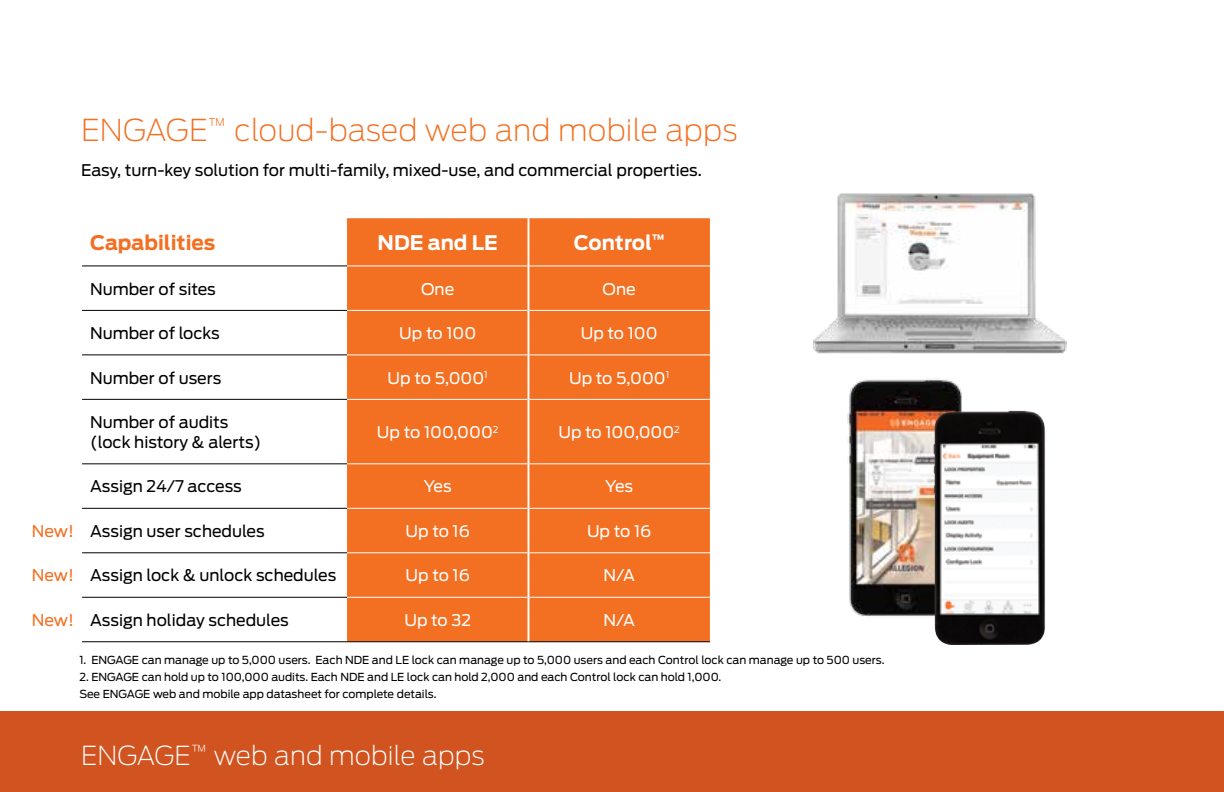
<style>
.page{position:relative;width:1224px;height:792px;background:#fff}
.page>*{position:absolute;margin:0;border:0;box-sizing:border-box;transform-origin:0 0}
.t1{font:200 30px "Antenna";letter-spacing:.005em;color:#f36f21}
.t2{font:200 26px "Antenna";letter-spacing:.005em;color:#fff}
.t3{font:700 20px "Antenna";color:#fff}
.t4{font:700 20px "Antenna";color:#f36f21}
.t5{font:16px/20px "Antenna";color:#000}
.t6{font:16px "Antenna";color:#fff}
.t7{font:11px/17px "Antenna";color:#000}
.s1{color:#f36f21}
</style>
<div class="page">
<div style="left:0;top:711px;width:1224px;height:81px;background:#d15420"></div>
<img style="left:847px;top:379px;width:115px;height:237px">
<img style="left:932px;top:410px;width:114px;height:235px">
<img style="left:813px;top:193px;width:254px;height:161px">
<div style="left:347px;top:218px;width:363px;height:423px;background:#f36f21"></div>
<hr style="left:82px;top:265px;width:265px;height:1px;background:#000">
<hr style="left:82px;top:310px;width:265px;height:1px;background:#000">
<hr style="left:82px;top:354px;width:265px;height:1px;background:#000">
<hr style="left:82px;top:399px;width:265px;height:1px;background:#000">
<hr style="left:82px;top:463px;width:265px;height:1px;background:#000">
<hr style="left:82px;top:508px;width:265px;height:1px;background:#000">
<hr style="left:82px;top:552px;width:265px;height:1px;background:#000">
<hr style="left:82px;top:597px;width:265px;height:1px;background:#000">
<hr style="left:347px;top:265px;width:180px;height:1px;background:#fff">
<hr style="left:529px;top:265px;width:181px;height:1px;background:#fff">
<hr style="left:347px;top:310px;width:180px;height:1px;background:#fff">
<hr style="left:529px;top:310px;width:181px;height:1px;background:#fff">
<hr style="left:347px;top:354px;width:180px;height:1px;background:#fff">
<hr style="left:529px;top:354px;width:181px;height:1px;background:#fff">
<hr style="left:347px;top:399px;width:180px;height:1px;background:#fff">
<hr style="left:529px;top:399px;width:181px;height:1px;background:#fff">
<hr style="left:347px;top:463px;width:180px;height:1px;background:#fff">
<hr style="left:529px;top:463px;width:181px;height:1px;background:#fff">
<hr style="left:347px;top:508px;width:180px;height:1px;background:#fff">
<hr style="left:529px;top:508px;width:181px;height:1px;background:#fff">
<hr style="left:347px;top:552px;width:180px;height:1px;background:#fff">
<hr style="left:529px;top:552px;width:181px;height:1px;background:#fff">
<hr style="left:347px;top:597px;width:180px;height:1px;background:#fff">
<hr style="left:529px;top:597px;width:181px;height:1px;background:#fff">
<hr style="left:82px;top:641px;width:265px;height:1px;background:#000">
<hr style="left:347px;top:641px;width:181px;height:1px;background:#000">
<hr style="left:528px;top:641px;width:182px;height:1px;background:#000">
<hr style="left:527px;top:218px;width:2px;height:48px;background:#fff">
<hr style="left:527px;top:266px;width:2px;height:44px;background:#fff">
<hr style="left:527px;top:310px;width:2px;height:45px;background:#fff">
<hr style="left:527px;top:355px;width:2px;height:44px;background:#fff">
<hr style="left:527px;top:399px;width:2px;height:65px;background:#fff">
<hr style="left:527px;top:464px;width:2px;height:44px;background:#fff">
<hr style="left:527px;top:508px;width:2px;height:45px;background:#fff">
<hr style="left:527px;top:553px;width:2px;height:44px;background:#fff">
<hr style="left:527px;top:597px;width:2px;height:44px;background:#fff">
<h1 class="t1" style="left:81px;top:111px;width:658px">ENGAGE<sup>™</sup> cloud-based web and mobile apps</h1>
<h3 class="t5" style="left:81px;top:160px;width:622px">Easy, turn-key solution for multi-family, mixed-use, and commercial properties.</h3>
<h3 class="t4" style="left:90px;top:229px;width:127px">Capabilities</h3>
<h3 class="t3" style="left:378px;top:229px;width:122px">NDE and LE</h3>
<h3 class="t3" style="left:574px;top:229px;width:92px">Control<sup>™</sup></h3>
<h3 class="t5" style="left:90px;top:278px;width:127px">Number of sites</h3>
<h3 class="t6" style="left:421px;top:278px;width:35px">One</h3>
<h3 class="t6" style="left:603px;top:278px;width:35px">One</h3>
<h3 class="t5" style="left:90px;top:323px;width:131px">Number of locks</h3>
<h3 class="t6" style="left:399px;top:323px;width:78px">Up to 100</h3>
<h3 class="t6" style="left:581px;top:323px;width:78px">Up to 100</h3>
<h3 class="t5" style="left:90px;top:367px;width:133px">Number of users</h3>
<h3 class="t6" style="left:388px;top:367px;width:102px">Up to 5,000<sup>1</sup></h3>
<h3 class="t6" style="left:569px;top:367px;width:102px">Up to 5,000<sup>1</sup></h3>
<h3 class="t5" style="left:90px;top:412px;width:173px">Number of audits (lock history &amp; alerts)</h3>
<h3 class="t6" style="left:377px;top:421px;width:123px">Up to 100,000<sup>2</sup></h3>
<h3 class="t6" style="left:558px;top:421px;width:123px">Up to 100,000<sup>2</sup></h3>
<h3 class="t5" style="left:90px;top:476px;width:153px">Assign 24/7 access</h3>
<h3 class="t6" style="left:424px;top:476px;width:29px">Yes</h3>
<h3 class="t6" style="left:605px;top:476px;width:29px">Yes</h3>
<h3 class="t5" style="left:32px;top:521px;width:234px"><span class="s1">New!</span> Assign user schedules</h3>
<h3 class="t6" style="left:406px;top:520px;width:66px">Up to 16</h3>
<h3 class="t6" style="left:587px;top:520px;width:66px">Up to 16</h3>
<h3 class="t5" style="left:32px;top:565px;width:306px"><span class="s1">New!</span> Assign lock &amp; unlock schedules</h3>
<h3 class="t6" style="left:406px;top:565px;width:66px">Up to 16</h3>
<h3 class="t6" style="left:604px;top:565px;width:33px">N/A</h3>
<h3 class="t5" style="left:32px;top:610px;width:258px"><span class="s1">New!</span> Assign holiday schedules</h3>
<h3 class="t6" style="left:404px;top:609px;width:68px">Up to 32</h3>
<h3 class="t6" style="left:604px;top:609px;width:33px">N/A</h3>
<p class="t7" style="left:79px;top:651px;width:807px">1. ENGAGE can manage up to 5,000 users. Each NDE and LE lock can manage up to 5,000 users and each Control lock can manage up to 500 users.</p>
<p class="t7" style="left:79px;top:668px;width:644px">2. ENGAGE can hold up to 100,000 audits. Each NDE and LE lock can hold 2,000 and each Control lock can hold 1,000.<br>See ENGAGE web and mobile app datasheet for complete details.</p>
<h2 class="t2" style="left:81px;top:739px;width:405px">ENGAGE<sup>™</sup> web and mobile apps</h2>
</div>
